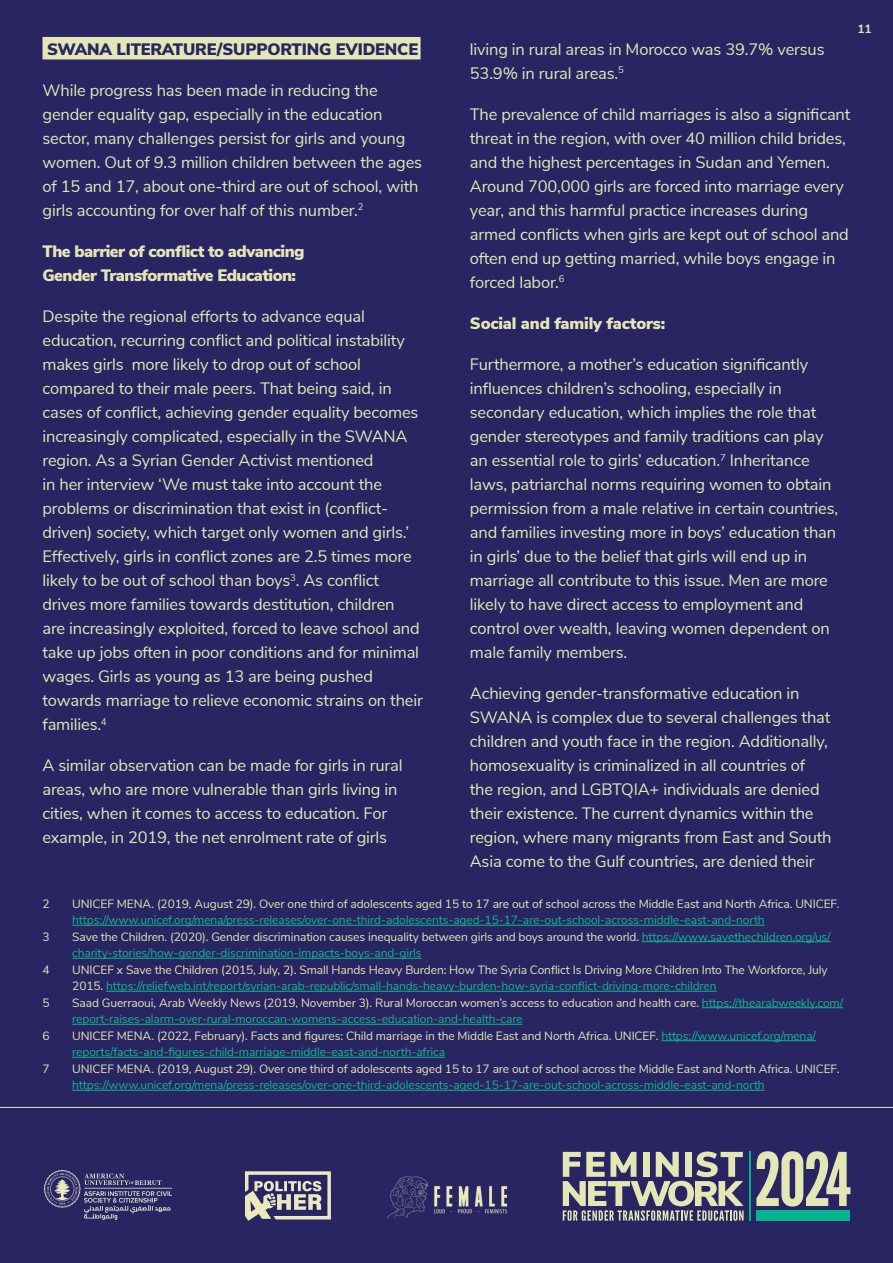
<style>
.page{position:relative;width:893px;height:1263px;background:#282562}
.page>*{position:absolute;margin:0;border:0;box-sizing:border-box;transform-origin:0 0}
.t1{font:16.5px/24px "Nunito Sans";letter-spacing:-.01em;color:#e4e6b6}
.t2{font:900 16.5px/24px "Nunito Sans";letter-spacing:-.03em;color:#e4e6b6}
.h2_mid_light_bg{font:900 16.5px "Nunito Sans";letter-spacing:-.01em;color:#282562}
.t3{font:900 16.5px "Nunito Sans";letter-spacing:-.01em;color:#e4e6b6}
.footnote{font:12px/16.5px "Nunito Sans";letter-spacing:-.01em;color:#12b68d}
.footnote-2{font:12px/16.5px "Nunito Sans";letter-spacing:-.01em;color:#e4e6b6}
.t4{font:700 12px "Nunito Sans";color:#e4e6b6}
.s1{color:#e4e6b6}
.s2{color:#12b68d}
</style>
<div class="page">
<hr style="left:0;top:1107px;width:893px;height:1px;background:#e4e6b6">
<svg style="left:756px;top:1151px;width:94px;height:55px"></svg>
<svg style="left:563px;top:1151px;width:181px;height:70px"></svg>
<hr style="left:749px;top:1151px;width:2px;height:70px;background:#04b390">
<div style="left:756px;top:1210px;width:94px;height:11px;background:#04b390"></div>
<img style="left:245px;top:1171px;width:86px;height:50px">
<img style="left:387px;top:1176px;width:121px;height:42px">
<img style="left:45px;top:1171px;width:127px;height:48px">
<div style="left:43px;top:37px;width:378px;height:22px;background:#e4e6b6"></div>
<hr style="left:72px;top:925px;width:693px;height:1px;background:#12b68d">
<hr style="left:642px;top:941px;width:189px;height:1px;background:#12b68d">
<hr style="left:72px;top:958px;width:350px;height:1px;background:#12b68d">
<hr style="left:106px;top:991px;width:611px;height:1px;background:#12b68d">
<hr style="left:702px;top:1007px;width:141px;height:1px;background:#12b68d">
<hr style="left:72px;top:1024px;width:451px;height:1px;background:#12b68d">
<hr style="left:661px;top:1040px;width:155px;height:1px;background:#12b68d">
<hr style="left:72px;top:1057px;width:373px;height:1px;background:#12b68d">
<hr style="left:72px;top:1090px;width:693px;height:1px;background:#12b68d">
<p class="h2_mid_light_bg" style="left:47px;top:37px;width:373px">SWANA LITERATURE/SUPPORTING EVIDENCE</p>
<p class="t1" style="left:43px;top:77px;width:381px">While progress has been made in reducing the gender equality gap, especially in the education sector, many challenges persist for girls and young women. Out of 9.3 million children between the ages of 15 and 17, about one-third are out of school, with girls accounting for over half of this number.<sup>2</sup></p>
<p class="t2" style="left:43px;top:239px;width:264px">The barrier of conflict to advancing<br>Gender Transformative Education:</p>
<p class="t1" style="left:43px;top:303px;width:382px">Despite the regional efforts to advance equal education, recurring conflict and political instability makes girls more likely to drop out of school compared to their male peers. That being said, in cases of conflict, achieving gender equality becomes increasingly complicated, especially in the SWANA region. As a Syrian Gender Activist mentioned<br>in her interview ‘We must take into account the problems or discrimination that exist in (conflict&shy;driven) society, which target only women and girls.’ Effectively, girls in conflict zones are 2.5 times more likely to be out of school than boys<sup>3</sup>. As conflict drives more families towards destitution, children<br>are increasingly exploited, forced to leave school and take up jobs often in poor conditions and for minimal wages. Girls as young as 13 are being pushed towards marriage to relieve economic strains on their families.<sup>4</sup></p>
<p class="t1" style="left:43px;top:752px;width:362px">A similar observation can be made for girls in rural areas, who are more vulnerable than girls living in cities, when it comes to access to education. For example, in 2019, the net enrolment rate of girls</p>
<p class="t1" style="left:470px;top:36px;width:356px">living in rural areas in Morocco was 39.7% versus<br>53.9% in rural areas.<sup>5</sup></p>
<p class="t1" style="left:470px;top:101px;width:382px">The prevalence of child marriages is also a significant threat in the region, with over 40 million child brides, and the highest percentages in Sudan and Yemen.<br>Around 700,000 girls are forced into marriage every year, and this harmful practice increases during armed conflicts when girls are kept out of school and often end up getting married, while boys engage in forced labor.<sup>6</sup></p>
<p class="t3" style="left:470px;top:311px;width:197px">Social and family factors:</p>
<p class="t1" style="left:470px;top:351px;width:370px">Furthermore, a mother’s education significantly influences children’s schooling, especially in secondary education, which implies the role that gender stereotypes and family traditions can play an essential role to girls’ education.<sup>7</sup> Inheritance laws, patriarchal norms requiring women to obtain permission from a male relative in certain countries, and families investing more in boys’ education than in girls’ due to the belief that girls will end up in marriage all contribute to this issue. Men are more likely to have direct access to employment and control over wealth, leaving women dependent on male family members.</p>
<p class="t1" style="left:470px;top:680px;width:363px">Achieving gender-transformative education in SWANA is complex due to several challenges that children and youth face in the region. Additionally, homosexuality is criminalized in all countries of the region, and LGBTQIA+ individuals are denied their existence. The current dynamics within the region, where many migrants from East and South Asia come to the Gulf countries, are denied their</p>
<p class="t4" style="left:857px;top:20px;width:16px">11</p>
<p class="footnote-2" style="left:43px;top:895px;width:9px">2</p>
<p class="footnote" style="left:72px;top:895px;width:769px"><span class="s1">UNICEF MENA. (2019, August 29). Over one third of adolescents aged 15 to 17 are out of school across the Middle East and North Africa. UNICEF. </span>https://www.unicef.org/mena/press-releases/over-one-third-adolescents-aged-15-17-are-out-school-across-middle-east-and-north</p>
<p class="footnote-2" style="left:43px;top:928px;width:9px">3</p>
<p class="footnote" style="left:72px;top:928px;width:760px"><span class="s1">Save the Children. (2020). Gender discrimination causes inequality between girls and boys around the world.</span> https://www.savethechildren.org/us/ charity-stories/how-gender-discrimination-impacts-boys-and-girls</p>
<p class="footnote-2" style="left:43px;top:961px;width:9px">4</p>
<p class="footnote-2" style="left:72px;top:961px;width:757px">UNICEF x Save the Children (2015, July, 2). Small Hands Heavy Burden: How The Syria Conflict Is Driving More Children Into The Workforce, July<br>2015. <span class="s2">https://reliefweb.int/report/syrian-arab-republic/small-hands-heavy-burden-how-syria-conflict-driving-more-children</span></p>
<p class="footnote-2" style="left:43px;top:994px;width:9px">5</p>
<p class="footnote" style="left:72px;top:994px;width:772px"><span class="s1">Saad Guerraoui, Arab Weekly News (2019, November 3). Rural Moroccan women’s access to education and health care.</span> https://thearabweekly.com/ report-raises-alarm-over-rural-moroccan-womens-access-education-and-health-care</p>
<p class="footnote-2" style="left:43px;top:1027px;width:9px">6</p>
<p class="footnote" style="left:72px;top:1027px;width:745px"><span class="s1">UNICEF MENA. (2022, February). Facts and figures: Child marriage in the Middle East and North Africa. UNICEF.</span> https://www.unicef.org/mena/ reports/facts-and-figures-child-marriage-middle-east-and-north-africa</p>
<p class="footnote-2" style="left:43px;top:1060px;width:9px">7</p>
<p class="footnote" style="left:72px;top:1060px;width:769px"><span class="s1">UNICEF MENA. (2019, August 29). Over one third of adolescents aged 15 to 17 are out of school across the Middle East and North Africa. UNICEF. </span>https://www.unicef.org/mena/press-releases/over-one-third-adolescents-aged-15-17-are-out-school-across-middle-east-and-north</p>
</div>
